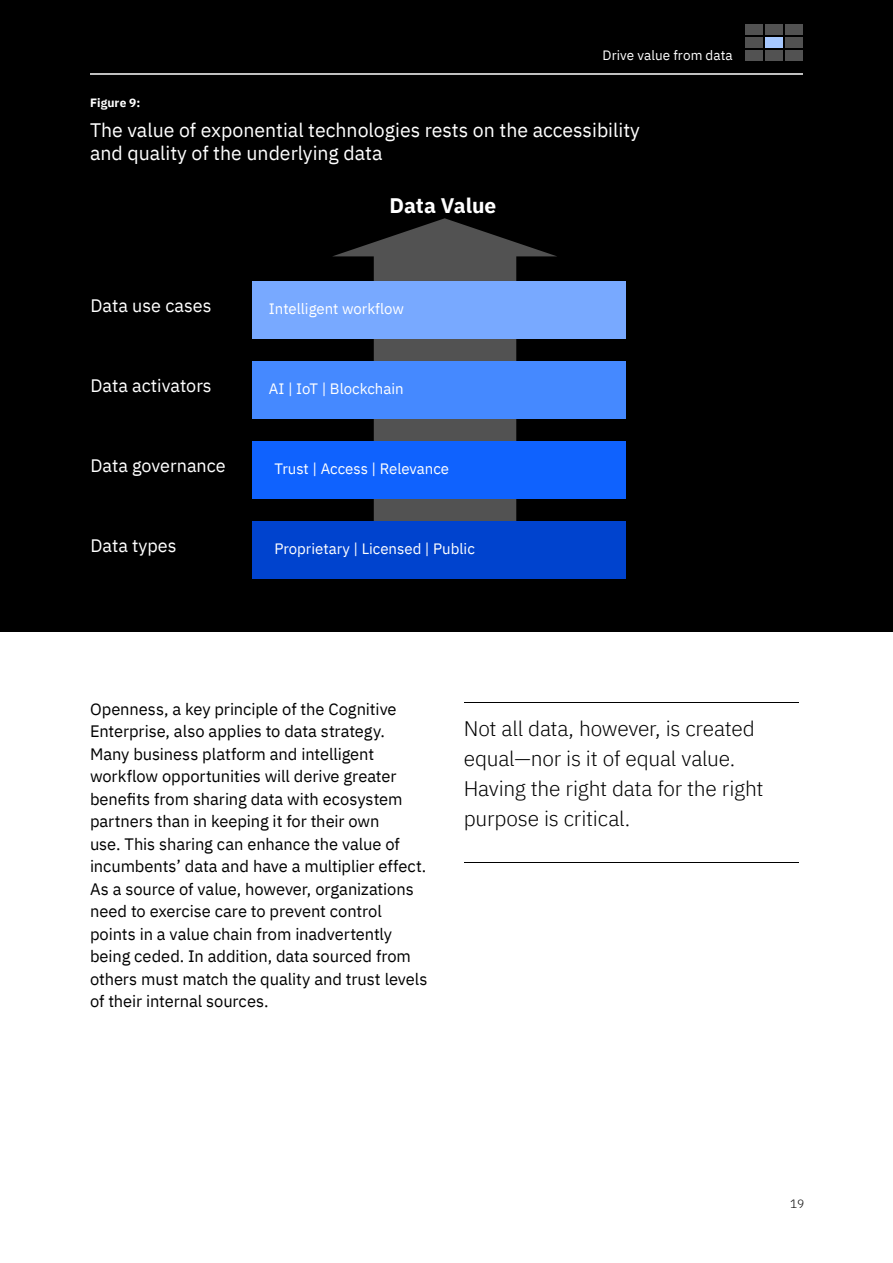
<style>
.page{position:relative;width:893px;height:1263px;background:#fff}
.page>*{position:absolute;margin:0;border:0;box-sizing:border-box;transform-origin:0 0}
.t1{font:300 21px/30px "IBM Plex Sans";letter-spacing:-.01em;color:#000}
.t2{font:700 21px "IBM Plex Sans";color:#fff}
.t3{font:19.5px/23.4px "IBM Plex Sans";color:#fff}
.t4{font:18px "IBM Plex Sans";color:#fff}
.t5{font:16.5px/22.5px "IBM Plex Sans";letter-spacing:-.005em;color:#000}
.t6{font:15px "IBM Plex Sans";color:#fff}
.t7{font:13.5px "IBM Plex Sans";letter-spacing:.005em;color:#fff}
.t8{font:700 12px "IBM Plex Sans";letter-spacing:.01em;color:#fff}
.t9{font:300 12px "IBM Plex Sans";color:#000}
</style>
<div class="page">
<div style="left:0;top:0;width:893px;height:631px;background:#000"></div>
<hr style="left:90px;top:73px;width:713px;height:2px;background:#fff">
<svg style="left:332px;top:218px;width:225px;height:303px;fill:#525252"></svg>
<div style="left:253px;top:281px;width:373px;height:58px;background:#78a9ff"></div>
<div style="left:253px;top:361px;width:373px;height:58px;background:#4589ff"></div>
<div style="left:253px;top:441px;width:373px;height:58px;background:#0f62fe"></div>
<div style="left:253px;top:521px;width:373px;height:58px;background:#0043ce"></div>
<hr style="left:464px;top:862px;width:335px;height:1px;background:#000">
<hr style="left:464px;top:702px;width:335px;height:1px;background:#000">
<div style="left:745px;top:24px;width:18px;height:11px;background:#525252"></div>
<div style="left:765px;top:24px;width:18px;height:11px;background:#525252"></div>
<div style="left:785px;top:24px;width:18px;height:11px;background:#525252"></div>
<div style="left:745px;top:37px;width:18px;height:11px;background:#525252"></div>
<div style="left:765px;top:37px;width:18px;height:11px;background:#a6c8ff"></div>
<div style="left:785px;top:37px;width:18px;height:11px;background:#525252"></div>
<div style="left:745px;top:50px;width:18px;height:10px;background:#525252"></div>
<div style="left:765px;top:50px;width:18px;height:10px;background:#525252"></div>
<div style="left:786px;top:50px;width:17px;height:10px;background:#525252"></div>
<p class="t7" style="left:602px;top:45px;width:132px">Drive value from data</p>
<p class="t8" style="left:90px;top:93px;width:52px">Figure 9:</p>
<p class="t3" style="left:90px;top:117px;width:551px">The value of exponential technologies rests on the accessibility and quality of the underlying data</p>
<p class="t2" style="left:389px;top:188px;width:108px">Data Value</p>
<p class="t4" style="left:90px;top:292px;width:123px">Data use cases</p>
<p class="t6" style="left:269px;top:297px;width:137px">Intelligent workflow</p>
<p class="t4" style="left:90px;top:372px;width:123px">Data activators</p>
<p class="t6" style="left:269px;top:377px;width:136px">AI | IoT | Blockchain</p>
<p class="t4" style="left:90px;top:452px;width:137px">Data governance</p>
<p class="t6" style="left:274px;top:457px;width:176px">Trust | Access | Relevance</p>
<p class="t4" style="left:90px;top:532px;width:88px">Data types</p>
<p class="t6" style="left:274px;top:537px;width:202px">Proprietary | Licensed | Public</p>
<p class="t5" style="left:90px;top:696px;width:339px">Openness, a key principle of the Cognitive Enterprise, also applies to data strategy.<br>Many business platform and intelligent workflow opportunities will derive greater benefits from sharing data with ecosystem partners than in keeping it for their own<br>use. This sharing can enhance the value of incumbents’ data and have a multiplier effect.<br>As a source of value, however, organizations need to exercise care to prevent control points in a value chain from inadvertently being ceded. In addition, data sourced from others must match the quality and trust levels of their internal sources.</p>
<p class="t1" style="left:464px;top:712px;width:301px">Not all data, however, is created equal—nor is it of equal value.<br>Having the right data for the right purpose is critical.</p>
<p class="t9" style="left:790px;top:1195px;width:16px">19</p>
</div>
